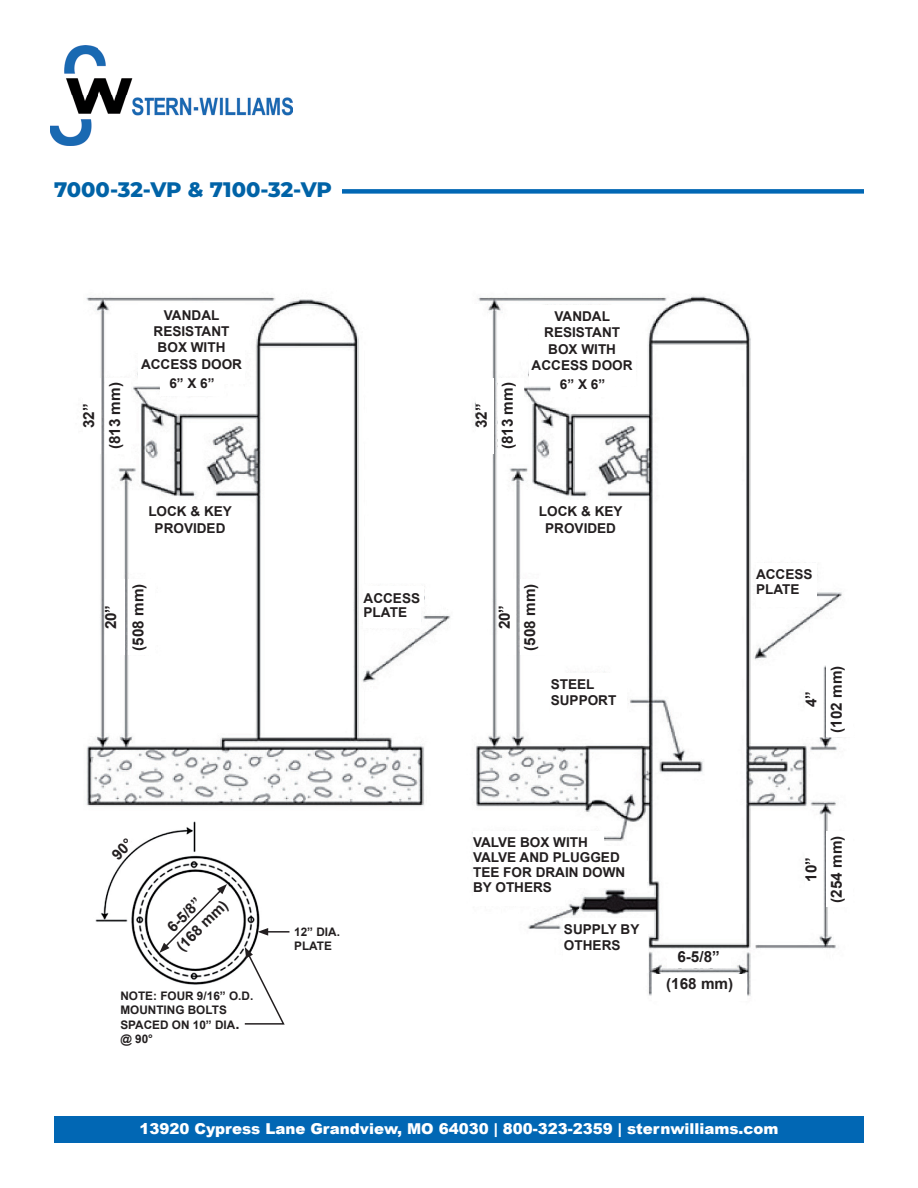
<style>
.page{position:relative;width:918px;height:1188px;background:#fff}
.page>*{position:absolute;margin:0;border:0;box-sizing:border-box;transform-origin:0 0}
.t1{font:800 21px "Montserrat";letter-spacing:-.005em;color:#0163a7}
.t2{font:700 15.3px "Arial";color:#231f20}
.t3{font:900 15px "Arial";color:#fff}
.t4{font:700 15px "Arial";color:#231f20}
.t5{font:700 13.5px/16.4px "Arial";color:#231f20;text-align:center}
.t6{font:700 11.85px/14.1px "Arial";color:#231f20}
.s1{font-size:15px}
</style>
<div class="page">
<div style="left:54px;top:1116px;width:810px;height:27px;background:#0167b4"></div>
<img style="left:50px;top:45px;width:243px;height:100px">
<div style="left:342px;top:189px;width:522px;height:5px;background:#0167b4"></div>
<img style="left:95px;top:821px;width:174px;height:164px">
<hr style="left:266px;top:931px;width:23px;height:2px;background:#231f20">
<svg style="left:258px;top:928px;width:10px;height:8px"></svg>
<svg style="left:159px;top:884px;width:73px;height:72px"></svg>
<svg style="left:243px;top:947px;width:42px;height:78px"></svg>
<img style="left:472px;top:294px;width:370px;height:702px">
<img style="left:86px;top:297px;width:364px;height:510px">
<div style="left:83px;top:378px;width:18px;height:76px;background:#fff"></div>
<div style="left:476px;top:378px;width:17px;height:76px;background:#fff"></div>
<div style="left:105px;top:579px;width:19px;height:76px;background:#fff"></div>
<div style="left:499px;top:579px;width:17px;height:76px;background:#fff"></div>
<div style="left:806px;top:662px;width:17px;height:75px;background:#fff"></div>
<div style="left:806px;top:831px;width:17px;height:76px;background:#fff"></div>
<div style="left:667px;top:950px;width:63px;height:18px;background:#fff"></div>
<div style="left:105px;top:378px;width:25px;height:76px;background:#fff"></div>
<div style="left:498px;top:378px;width:25px;height:76px;background:#fff"></div>
<div style="left:129px;top:579px;width:26px;height:76px;background:#fff"></div>
<div style="left:520px;top:579px;width:26px;height:76px;background:#fff"></div>
<div style="left:827px;top:662px;width:26px;height:75px;background:#fff"></div>
<div style="left:827px;top:831px;width:26px;height:76px;background:#fff"></div>
<div style="left:756px;top:563px;width:60px;height:21px;background:#fff"></div>
<div style="left:364px;top:587px;width:60px;height:20px;background:#fff"></div>
<div style="left:551px;top:673px;width:75px;height:55px;background:#fff"></div>
<div style="left:137px;top:500px;width:106px;height:55px;background:#fff"></div>
<div style="left:527px;top:500px;width:107px;height:55px;background:#fff"></div>
<div style="left:529px;top:305px;width:106px;height:81px;background:#fff"></div>
<div style="left:138px;top:304px;width:107px;height:80px;background:#fff"></div>
<div style="left:756px;top:584px;width:60px;height:23px;background:#fff"></div>
<div style="left:364px;top:607px;width:57px;height:20px;background:#fff"></div>
<div style="left:652px;top:974px;width:95px;height:26px;background:#fff"></div>
<div style="left:473px;top:876px;width:95px;height:20px;background:#fff"></div>
<div style="left:473px;top:861px;width:175px;height:20px;background:#fff"></div>
<div style="left:473px;top:846px;width:166px;height:20px;background:#fff"></div>
<div style="left:473px;top:831px;width:131px;height:21px;background:#fff"></div>
<div style="left:565px;top:878px;width:82px;height:9px;background:#fff"></div>
<div style="left:471px;top:896px;width:94px;height:9px;background:#fff"></div>
<div style="left:551px;top:373px;width:63px;height:24px;background:#fff"></div>
<div style="left:160px;top:372px;width:64px;height:23px;background:#fff"></div>
<div style="left:564px;top:918px;width:84px;height:55px;background:#fff"></div>
<svg style="left:111px;top:837px;width:18px;height:23px"></svg>
<h1 class="t1" style="left:54px;top:174px;width:280px">7000-32-VP &amp; 7100-32-VP</h1>
<p class="t5" style="left:141px;top:307px;width:103px">VANDAL<br>RESISTANT<br>BOX WITH<br>ACCESS DOOR</p>
<p class="t5" style="left:532px;top:309px;width:103px">VANDAL<br>RESISTANT<br>BOX WITH<br>ACCESS DOOR</p>
<p class="t5" style="left:169px;top:376px;width:47px">6” X 6”</p>
<p class="t5" style="left:560px;top:377px;width:47px">6” X 6”</p>
<p class="t2" style="left:105px;top:449px;width:69px;rotate:-90deg">(813 mm)</p>
<p class="t2" style="left:497px;top:449px;width:69px;rotate:-90deg">(813 mm)</p>
<p class="t2" style="left:79px;top:428px;width:26px;rotate:-90deg">32”</p>
<p class="t2" style="left:471px;top:428px;width:26px;rotate:-90deg">32”</p>
<p class="t5" style="left:148px;top:504px;width:85px">LOCK &amp; KEY<br>PROVIDED</p>
<p class="t5" style="left:539px;top:504px;width:85px">LOCK &amp; KEY<br>PROVIDED</p>
<p class="t2" style="left:128px;top:651px;width:69px;rotate:-90deg">(508 mm)</p>
<p class="t2" style="left:520px;top:651px;width:69px;rotate:-90deg">(508 mm)</p>
<p class="t5" style="left:364px;top:590px;width:58px">ACCESS</p>
<p class="t2" style="left:101px;top:629px;width:26px;rotate:-90deg">20”</p>
<p class="t2" style="left:494px;top:629px;width:26px;rotate:-90deg">20”</p>
<p class="t5" style="left:364px;top:604px;width:45px">PLATE</p>
<p class="t5" style="left:551px;top:677px;width:67px;text-align:left">STEEL<br>SUPPORT</p>
<p class="t5" style="left:756px;top:567px;width:58px">ACCESS</p>
<p class="t5" style="left:756px;top:581px;width:45px">PLATE</p>
<p class="t2" style="left:801px;top:707px;width:18px;rotate:-90deg">4”</p>
<p class="t2" style="left:826px;top:733px;width:69px;rotate:-90deg">(102 mm)</p>
<p class="t4" style="left:163px;top:923px;width:43px;rotate:-45deg">6-5/8”</p>
<p class="t4" style="left:172px;top:942px;width:67px;rotate:-45deg">(168 mm)</p>
<p class="t6" style="left:120px;top:989px;width:134px">NOTE: FOUR 9/16” O.D.<br>MOUNTING BOLTS</p>
<p class="t6" style="left:120px;top:1018px;width:121px">SPACED ON 10” DIA<span class="s1">. </span>@ 90°</p>
<p class="t6" style="left:294px;top:925px;width:47px">12” DIA.</p>
<p class="t6" style="left:294px;top:939px;width:39px">PLATE</p>
<p class="t5" style="left:473px;top:835px;width:116px">VALVE BOX WITH</p>
<p class="t5" style="left:473px;top:849px;width:148px">VALVE AND PLUGGED</p>
<p class="t5" style="left:473px;top:865px;width:154px">TEE FOR DRAIN DOWN</p>
<p class="t5" style="left:473px;top:879px;width:80px">BY OTHERS</p>
<p class="t5" style="left:564px;top:921px;width:77px;text-align:left">SUPPLY BY<br>OTHERS</p>
<p class="t2" style="left:677px;top:946px;width:44px">6-5/8”</p>
<p class="t2" style="left:666px;top:974px;width:69px">(168 mm)</p>
<p class="t2" style="left:801px;top:882px;width:26px;rotate:-90deg">10”</p>
<p class="t2" style="left:826px;top:903px;width:69px;rotate:-90deg">(254 mm)</p>
<p class="t3" style="left:139px;top:1118px;width:641px">13920 Cypress Lane Grandview, MO 64030 | 800-323-2359 | sternwilliams.com</p>
</div>
